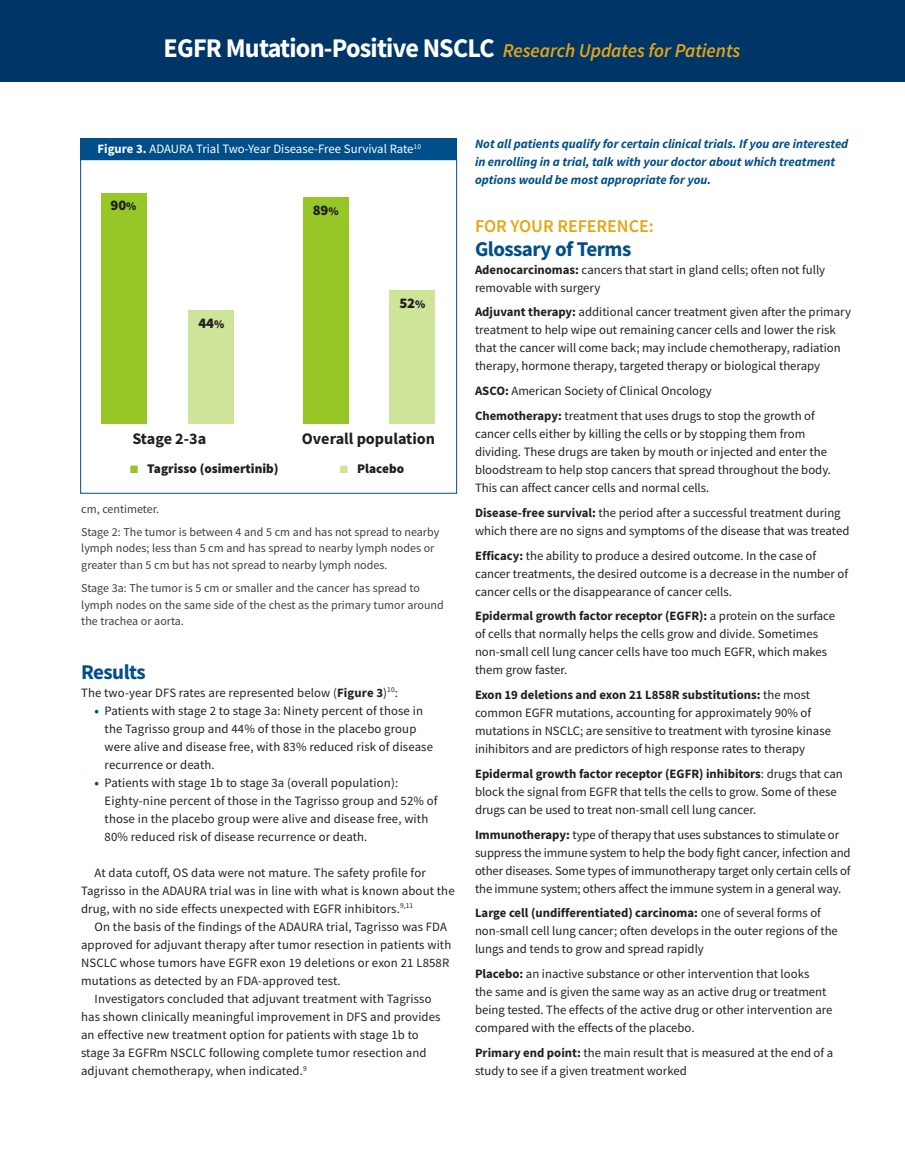
<style>
.page{position:relative;width:905px;height:1175px;background:#fff}
.page>*{position:absolute;margin:0;border:0;box-sizing:border-box;transform-origin:0 0}
.t1{font:700 27px "Source Sans Pro";letter-spacing:-.03em;color:#fff}
.Question{font:700 21px "Source Sans Pro";letter-spacing:-.025em;color:#004f8a}
.No_Indent{font:700 21px "Source Sans Pro";letter-spacing:-.025em;color:#004f8a}
.No_Indent-2{font:600 18px "Source Sans Pro";color:#e7a512}
.CURE_-_Heuristica_Bo{font:700 16.2px "Source Sans Pro";color:#231f20}
.t2{font:900 14.7px "Source Sans Pro";letter-spacing:-.01em;color:#231f20}
.CURE_-_Heuristica_Bo-2{font:900 13.2px "Source Sans Pro";color:#231f20}
.No_Indent-3{font:12.75px/18px "Source Sans Pro";color:#231f20}
.Indent{font:12.75px/18px "Source Sans Pro";letter-spacing:.01em;color:#231f20}
.No_Indent-4{font:italic 700 12.75px/18px "Source Sans Pro";color:#004f8a}
.t3{font:12.75px "Source Sans Pro";color:#fff}
.References{font:12px/16.5px "Source Sans Pro";color:#3e3e3f}
.s1{font-weight:600;font-style:italic;font-size:19.5px;color:#e7a512}
.s2{font-weight:700}
.s3{font-size:11.7px}
.s4{font-family:"Freight Text Pro";font-weight:400;font-size:17.7px;color:#96c726}
.s5{font-family:"Freight Text Pro";font-weight:400;font-size:17.7px;color:#cee499}
.s6{font-weight:900;color:#004f8a}
</style>
<div class="page">
<div style="left:0;top:0;width:904px;height:82px;background:#003667"></div>
<div style="left:80px;top:159px;width:377px;height:334px;background:#fff;border:1px solid #004f8a"></div>
<div style="left:80px;top:139px;width:377px;height:21px;background:#004f8a"></div>
<div style="left:188px;top:310px;width:46px;height:113px;background:#cee499"></div>
<div style="left:101px;top:193px;width:45px;height:230px;background:#96c726"></div>
<div style="left:303px;top:197px;width:45px;height:226px;background:#96c726"></div>
<div style="left:389px;top:290px;width:46px;height:133px;background:#cee499"></div>
<p class="t1" style="left:163px;top:29px;width:578px">EGFR Mutation-Positive NSCLC <span class="s1">Research Updates for Patients</span></p>
<p class="t3" style="left:98px;top:141px;width:325px"><span class="s2">Figure 3.</span> ADAURA Trial Two-Year Disease-Free Survival Rate<sup>10</sup></p>
<p class="t2" style="left:111px;top:195px;width:27px">90<span class="s3">%</span></p>
<p class="t2" style="left:313px;top:199px;width:27px">89<span class="s3">%</span></p>
<p class="t2" style="left:198px;top:313px;width:27px">44<span class="s3">%</span></p>
<p class="t2" style="left:399px;top:293px;width:27px">52<span class="s3">%</span></p>
<p class="CURE_-_Heuristica_Bo" style="left:132px;top:428px;width:75px">Stage 2-3a</p>
<p class="CURE_-_Heuristica_Bo" style="left:302px;top:428px;width:135px">Overall population</p>
<p class="CURE_-_Heuristica_Bo-2" style="left:130px;top:459px;width:150px"><span class="s4">P</span> Tagrisso (osimertinib)</p>
<p class="CURE_-_Heuristica_Bo-2" style="left:339px;top:459px;width:66px"><span class="s5">P</span> Placebo</p>
<p class="References" style="left:81px;top:500px;width:79px">cm, centimeter.</p>
<p class="References" style="left:81px;top:523px;width:359px">Stage 2: The tumor is between 4 and 5 cm and has not spread to nearby lymph nodes; less than 5 cm and has spread to nearby lymph nodes or greater than 5 cm but has not spread to nearby lymph nodes.</p>
<p class="References" style="left:81px;top:580px;width:364px">Stage 3a: The tumor is 5 cm or smaller and the cancer has spread to lymph nodes on the same side of the chest as the primary tumor around the trachea or aorta.</p>
<p class="No_Indent" style="left:81px;top:657px;width:66px">Results</p>
<p class="No_Indent-3" style="left:81px;top:683px;width:318px">The two-year DFS rates are represented below (<span class="s2">Figure 3</span>)<sup>10</sup>:</p>
<p class="Indent" style="left:105px;top:701px;width:330px;text-indent:-10px"><span class="s6">•</span> Patients with stage 2 to stage 3a: Ninety percent of those in the Tagrisso group and 44% of those in the placebo group were alive and disease free, with 83% reduced risk of disease recurrence or death.</p>
<p class="Indent" style="left:105px;top:773px;width:334px;text-indent:-10px"><span class="s6">•</span> Patients with stage 1b to stage 3a (overall population):<br>Eighty-nine percent of those in the Tagrisso group and 52% of those in the placebo group were alive and disease free, with 80% reduced risk of disease recurrence or death.</p>
<p class="Indent" style="left:81px;top:863px;width:375px;text-indent:14px">At data cutoff, OS data were not mature. The safety profile for<br>Tagrisso in the ADAURA trial was in line with what is known about the drug, with no side effects unexpected with EGFR inhibitors.<sup>9,11</sup></p>
<p class="Indent" style="left:81px;top:917px;width:372px;text-indent:14px">On the basis of the findings of the ADAURA trial, Tagrisso was FDA approved for adjuvant therapy after tumor resection in patients with NSCLC whose tumors have EGFR exon 19 deletions or exon 21 L858R mutations as detected by an FDA-approved test.</p>
<p class="Indent" style="left:81px;top:989px;width:361px;text-indent:14px">Investigators concluded that adjuvant treatment with Tagrisso has shown clinically meaningful improvement in DFS and provides an effective new treatment option for patients with stage 1b to stage 3a EGFRm NSCLC following complete tumor resection and adjuvant chemotherapy, when indicated.<sup>9</sup></p>
<p class="No_Indent-4" style="left:475px;top:134px;width:375px">Not all patients qualify for certain clinical trials. If you are interested in enrolling in a trial, talk with your doctor about which treatment options would be most appropriate for you.</p>
<p class="No_Indent-2" style="left:475px;top:214px;width:180px">FOR YOUR REFERENCE:</p>
<p class="Question" style="left:475px;top:234px;width:158px">Glossary of Terms</p>
<p class="No_Indent-3" style="left:475px;top:260px;width:352px"><span class="s2">Adenocarcinomas:</span> cancers that start in gland cells; often not fully removable with surgery</p>
<p class="No_Indent-3" style="left:475px;top:303px;width:377px"><span class="s2">Adjuvant therapy:</span> additional cancer treatment given after the primary treatment to help wipe out remaining cancer cells and lower the risk that the cancer will come back; may include chemotherapy, radiation therapy, hormone therapy, targeted therapy or biological therapy</p>
<p class="No_Indent-3" style="left:475px;top:382px;width:238px"><span class="s2">ASCO:</span> American Society of Clinical Oncology</p>
<p class="No_Indent-3" style="left:475px;top:406px;width:357px"><span class="s2">Chemotherapy:</span> treatment that uses drugs to stop the growth of cancer cells either by killing the cells or by stopping them from dividing. These drugs are taken by mouth or injected and enter the bloodstream to help stop cancers that spread throughout the body.<br>This can affect cancer cells and normal cells.</p>
<p class="No_Indent-3" style="left:475px;top:503px;width:376px"><span class="s2">Disease-free survival:</span> the period after a successful treatment during which there are no signs and symptoms of the disease that was treated</p>
<p class="No_Indent-3" style="left:475px;top:546px;width:375px"><span class="s2">Efficacy:</span> the ability to produce a desired outcome. In the case of cancer treatments, the desired outcome is a decrease in the number of cancer cells or the disappearance of cancer cells.</p>
<p class="No_Indent-3" style="left:475px;top:607px;width:361px"><span class="s2">Epidermal growth factor receptor (EGFR):</span> a protein on the surface of cells that normally helps the cells grow and divide. Sometimes non-small cell lung cancer cells have too much EGFR, which makes them grow faster.</p>
<p class="No_Indent-3" style="left:475px;top:685px;width:357px"><span class="s2">Exon 19 deletions and exon 21 L858R substitutions:</span> the most common EGFR mutations, accounting for approximately 90% of mutations in NSCLC; are sensitive to treatment with tyrosine kinase inihibitors and are predictors of high response rates to therapy</p>
<p class="No_Indent-3" style="left:475px;top:764px;width:369px"><span class="s2">Epidermal growth factor receptor (EGFR) inhibitors</span>: drugs that can block the signal from EGFR that tells the cells to grow. Some of these drugs can be used to treat non-small cell lung cancer.</p>
<p class="No_Indent-3" style="left:475px;top:825px;width:377px"><span class="s2">Immunotherapy:</span> type of therapy that uses substances to stimulate or suppress the immune system to help the body fight cancer, infection and other diseases. Some types of immunotherapy target only certain cells of the immune system; others affect the immune system in a general way.</p>
<p class="No_Indent-3" style="left:475px;top:904px;width:364px"><span class="s2">Large cell (undifferentiated) carcinoma:</span> one of several forms of non-small cell lung cancer; often develops in the outer regions of the lungs and tends to grow and spread rapidly</p>
<p class="No_Indent-3" style="left:475px;top:964px;width:359px"><span class="s2">Placebo:</span> an inactive substance or other intervention that looks<br>the same and is given the same way as an active drug or treatment being tested. The effects of the active drug or other intervention are compared with the effects of the placebo.</p>
<p class="No_Indent-3" style="left:475px;top:1043px;width:360px"><span class="s2">Primary end point:</span> the main result that is measured at the end of a study to see if a given treatment worked</p>
</div>
